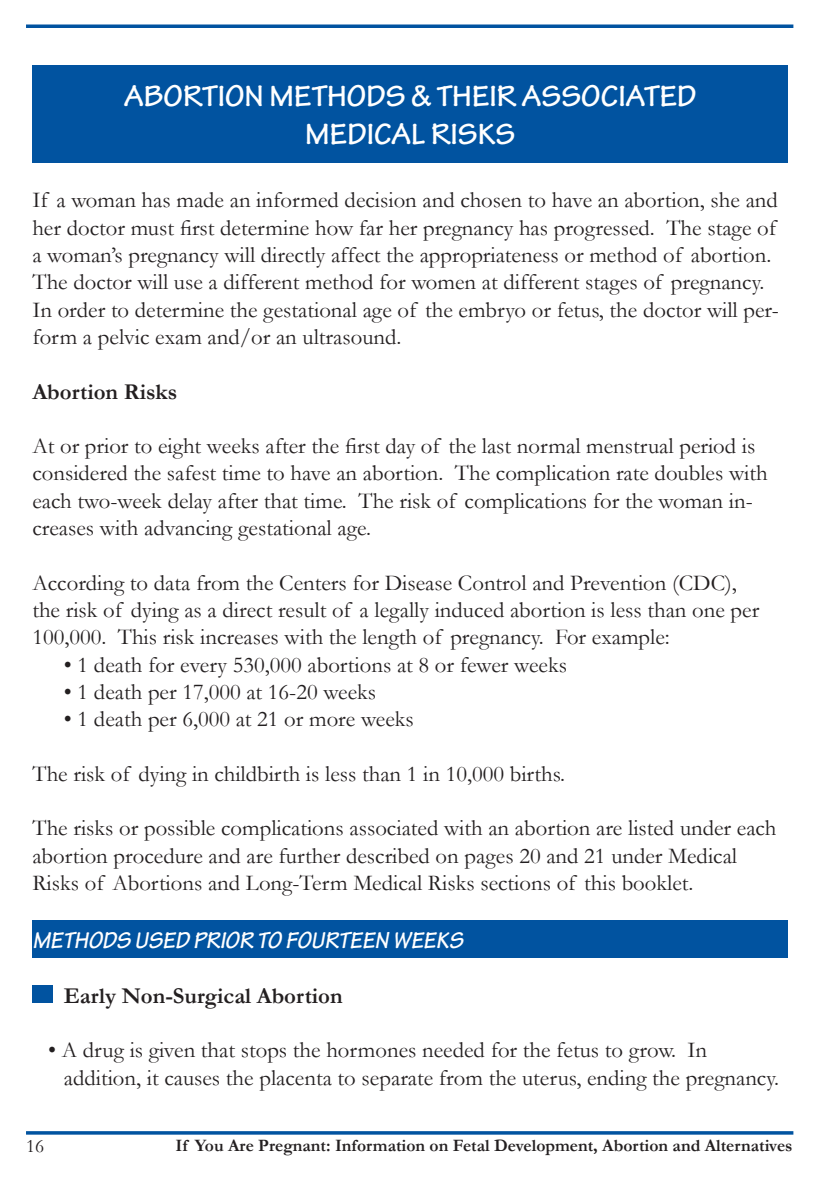
<style>
.page{position:relative;width:819px;height:1197px;background:#fff}
.page>*{position:absolute;margin:0;border:0;box-sizing:border-box;transform-origin:0 0}
.t1{font:700 31.5px "Tekton Pro";color:#fff}
.t2{font:italic 700 24.5px "Tekton Pro";color:#fff}
.t3{font:22.75px/27.3px "Garamond";color:#231f20}
.t4{font:700 22.75px "Garamond";color:#231f20}
.t5{font:19.25px "Garamond";color:#231f20}
.t6{font:700 17.5px "Garamond";color:#231f20}
</style>
<div class="page">
<svg style="left:26px;top:1131px;width:767px;height:4px;background:#2068ab"></svg>
<svg style="left:26px;top:24px;width:767px;height:4px;background:#2068ab"></svg>
<div style="left:32px;top:66px;width:756px;height:97px;background:#0153a0"></div>
<div style="left:32px;top:920px;width:756px;height:38px;background:#0153a0"></div>
<div style="left:32px;top:985px;width:20px;height:18px;background:#0153a0"></div>
<p class="t1" style="left:124px;top:78px;width:574px">ABORTION METHODS &amp; THEIR ASSOCIATED</p>
<p class="t1" style="left:305px;top:115px;width:212px">MEDICAL RISKS</p>
<p class="t3" style="left:32px;top:186px;width:748px">If a woman has made an informed decision and chosen to have an abortion, she and her doctor must first determine how far her pregnancy has progressed. The stage of a woman’s pregnancy will directly affect the appropriateness or method of abortion.<br>The doctor will use a different method for women at different stages of pregnancy.<br>In order to determine the gestational age of the embryo or fetus, the doctor will per&shy;form a pelvic exam and/or an ultrasound.</p>
<p class="t4" style="left:32px;top:376px;width:146px">Abortion Risks</p>
<p class="t3" style="left:32px;top:432px;width:737px">At or prior to eight weeks after the first day of the last normal menstrual period is considered the safest time to have an abortion. The complication rate doubles with each two-week delay after that time. The risk of complications for the woman in&shy;creases with advancing gestational age.</p>
<p class="t3" style="left:32px;top:568px;width:728px">According to data from the Centers for Disease Control and Prevention (CDC), the risk of dying as a direct result of a legally induced abortion is less than one per<br>100,000. This risk increases with the length of pregnancy. For example:</p>
<p class="t3" style="left:64px;top:650px;width:505px">• 1 death for every 530,000 abortions at 8 or fewer weeks</p>
<p class="t3" style="left:64px;top:677px;width:314px">• 1 death per 17,000 at 16-20 weeks</p>
<p class="t3" style="left:64px;top:705px;width:351px">• 1 death per 6,000 at 21 or more weeks</p>
<p class="t3" style="left:32px;top:759px;width:534px">The risk of dying in childbirth is less than 1 in 10,000 births.</p>
<p class="t3" style="left:32px;top:814px;width:746px">The risks or possible complications associated with an abortion are listed under each abortion procedure and are further described on pages 20 and 21 under Medical<br>Risks of Abortions and Long-Term Medical Risks sections of this booklet.</p>
<p class="t2" style="left:32px;top:925px;width:432px">METHODS USED PRIOR TO FOURTEEN WEEKS</p>
<p class="t4" style="left:64px;top:980px;width:280px">Early Non-Surgical Abortion</p>
<p class="t3" style="left:64px;top:1036px;width:717px;text-indent:-16px">• A drug is given that stops the hormones needed for the fetus to grow. In addition, it causes the placenta to separate from the uterus, ending the pregnancy.</p>
<p class="t5" style="left:26px;top:1133px;width:20px">16</p>
<p class="t6" style="left:176px;top:1133px;width:618px">If You Are Pregnant: Information on Fetal Development, Abortion and Alternatives</p>
</div>
